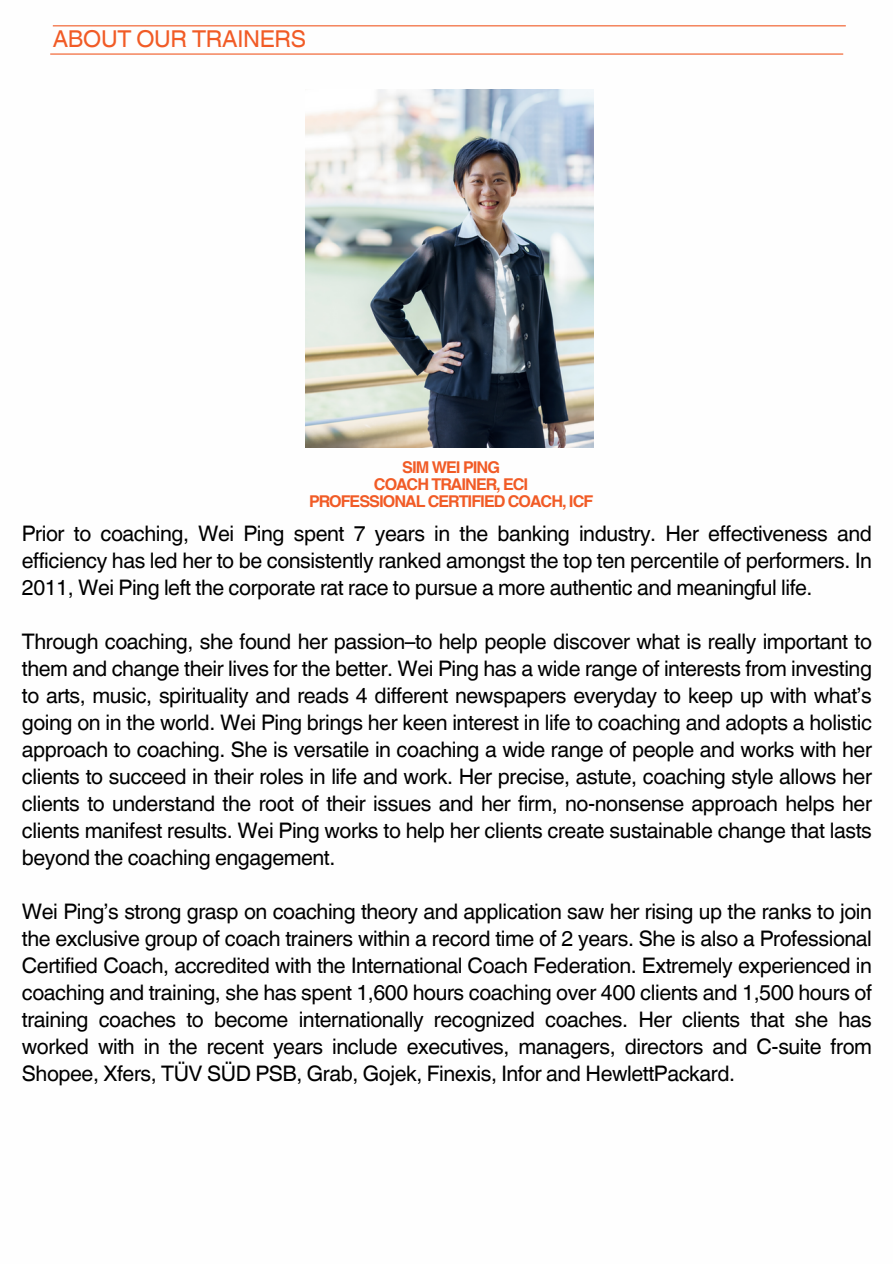
<style>
.page{position:relative;width:893px;height:1264px;background:#fff}
.page>*{position:absolute;margin:0;border:0;box-sizing:border-box;transform-origin:0 0}
.t1{font:23.25px "Helvetica World";letter-spacing:-.015em;color:#f15b26}
.t2{font:21.45px/27px "Helvetica World";letter-spacing:-.02em;color:#000;text-align:justify}
.t3{font:700 16.2px "Helvetica World";letter-spacing:-.06em;color:#f15b26}
</style>
<div class="page">
<hr style="left:53px;top:25px;width:792px;height:1px;background:#f15b26">
<hr style="left:50px;top:53px;width:793px;height:2px;background:#f15b26">
<img style="left:305px;top:89px;width:288px;height:358px">
<p class="t1" style="left:53px;top:25px;width:255px">ABOUT OUR TRAINERS</p>
<p class="t3" style="left:402px;top:454px;width:99px">SIM WEI PING</p>
<p class="t3" style="left:374px;top:471px;width:156px">COACH TRAINER, ECI</p>
<p class="t3" style="left:309px;top:488px;width:286px">PROFESSIONAL CERTIFIED COACH, ICF</p>
<p class="t2" style="left:22px;top:520px;width:851px">Prior to coaching, Wei Ping spent 7 years in the banking industry. Her effectiveness and efficiency has led her to be consistently ranked amongst the top ten percentile of performers. In 2011, Wei Ping left the corporate rat race to pursue a more authentic and meaningful life.</p>
<p class="t2" style="left:22px;top:628px;width:851px">Through coaching, she found her passion–to help people discover what is really important to them and change their lives for the better. Wei Ping has a wide range of interests from investing to arts, music, spirituality and reads 4 different newspapers everyday to keep up with what’s going on in the world. Wei Ping brings her keen interest in life to coaching and adopts a holistic approach to coaching. She is versatile in coaching a wide range of people and works with her clients to succeed in their roles in life and work. Her precise, astute, coaching style allows her clients to understand the root of their issues and her firm, no-nonsense approach helps her clients manifest results. Wei Ping works to help her clients create sustainable change that lasts beyond the coaching engagement.</p>
<p class="t2" style="left:22px;top:898px;width:851px">Wei Ping’s strong grasp on coaching theory and application saw her rising up the ranks to join the exclusive group of coach trainers within a record time of 2 years. She is also a Professional Certified Coach, accredited with the International Coach Federation. Extremely experienced in coaching and training, she has spent 1,600 hours coaching over 400 clients and 1,500 hours of training coaches to become internationally recognized coaches. Her clients that she has worked with in the recent years include executives, managers, directors and C-suite from Shopee, Xfers, TÜV SÜD PSB, Grab, Gojek, Finexis, Infor and HewlettPackard.</p>
</div>
